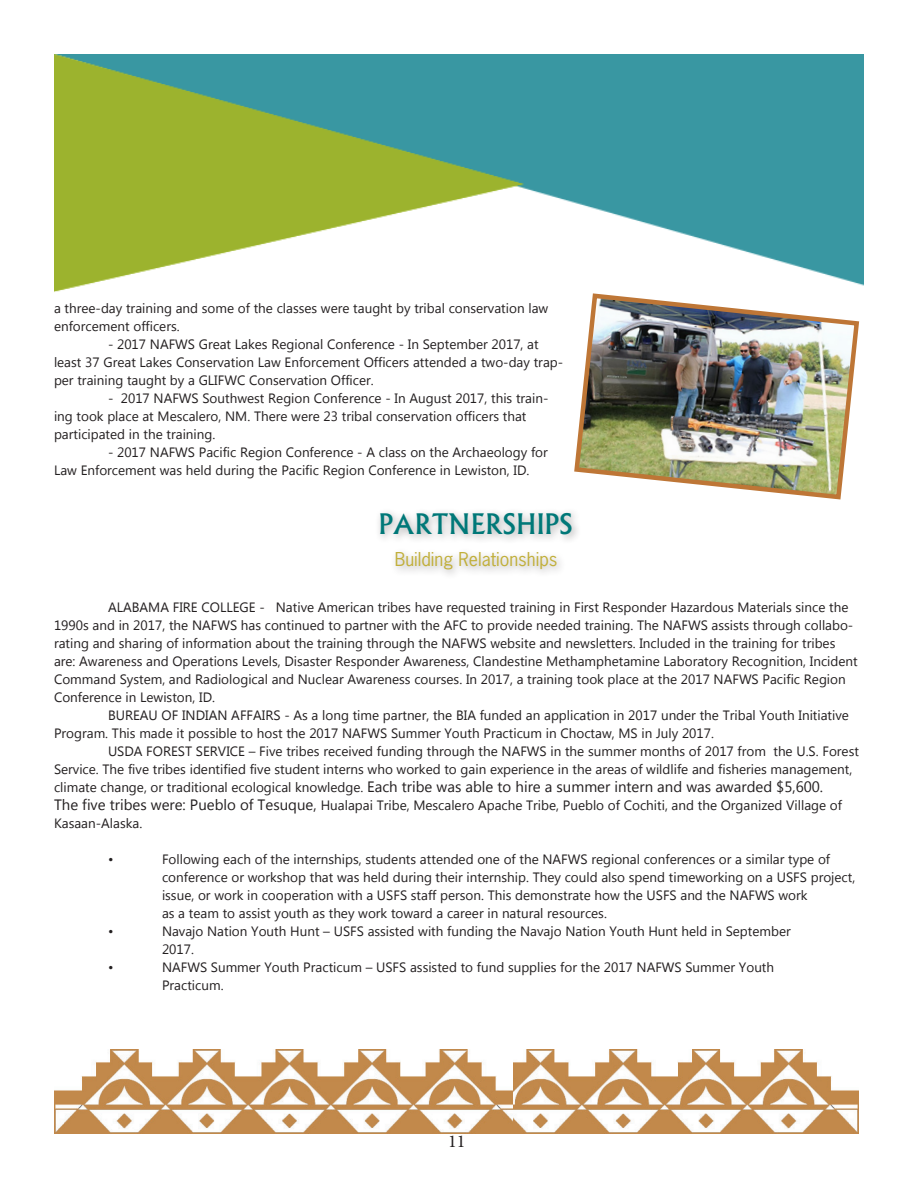
<style>
.page{position:relative;width:918px;height:1188px;background:#fff}
.page>*{position:absolute;margin:0;border:0;box-sizing:border-box;transform-origin:0 0}
.t1{font:500 27px "Albertus";color:#007878}
.t2{font:18px "News Gothic Std";color:#c1af3a}
.t3{font:18px "Minion Pro";color:#231f20}
.t4{font:15px "Myanmar Text";color:#231f20}
.t5{font:13.5px/18px "Myanmar Text";color:#231f20}
.s1{font-size:13.5px}
.s2{font-size:15px}
</style>
<div class="page">
<img style="left:54px;top:54px;width:810px;height:238px">
<img style="left:54px;top:1049px;width:459px;height:85px">
<img style="left:513px;top:1049px;width:346px;height:85px">
<img style="left:572px;top:291px;width:290px;height:209px">
<div style="left:375px;top:507px;width:206px;height:72px;background:#231f20;opacity:.39"></div>
<p class="t5" style="left:54px;top:299px;width:496px">a three-day training and some of the classes were taught by tribal conservation law enforcement officers.</p>
<p class="t5" style="left:54px;top:335px;width:511px;text-indent:54px">- 2017 NAFWS Great Lakes Regional Conference - In September 2017, at least 37 Great Lakes Conservation Law Enforcement Officers attended a two-day trap&shy;per training taught by a GLIFWC Conservation Officer.</p>
<p class="t5" style="left:54px;top:389px;width:496px;text-indent:54px">- 2017 NAFWS Southwest Region Conference - In August 2017, this train&shy;ing took place at Mescalero, NM. There were 23 tribal conservation officers that participated in the training.</p>
<p class="t5" style="left:54px;top:443px;width:495px;text-indent:54px">- 2017 NAFWS Pacific Region Conference - A class on the Archaeology for<br>Law Enforcement was held during the Pacific Region Conference in Lewiston, ID.</p>
<p class="t1" style="left:379px;top:507px;width:195px">PARTNERSHIPS</p>
<p class="t2" style="left:395px;top:548px;width:164px">Building Relationships</p>
<p class="t5" style="left:54px;top:599px;width:805px;text-indent:54px">ALABAMA FIRE COLLEGE - Native American tribes have requested training in First Responder Hazardous Materials since the 1990s and in 2017, the NAFWS has continued to partner with the AFC to provide needed training. The NAFWS assists through collabo&shy;rating and sharing of information about the training through the NAFWS website and newsletters. Included in the training for tribes are: Awareness and Operations Levels, Disaster Responder Awareness, Clandestine Methamphetamine Laboratory Recognition, Incident Command System, and Radiological and Nuclear Awareness courses. In 2017, a training took place at the 2017 NAFWS Pacific Region Conference in Lewiston, ID.</p>
<p class="t5" style="left:54px;top:707px;width:797px;text-indent:54px">BUREAU OF INDIAN AFFAIRS - As a long time partner, the BIA funded an application in 2017 under the Tribal Youth Initiative<br>Program. This made it possible to host the 2017 NAFWS Summer Youth Practicum in Choctaw, MS in July 2017.</p>
<p class="t5" style="left:54px;top:743px;width:806px;text-indent:54px">USDA FOREST SERVICE – Five tribes received funding through the NAFWS in the summer months of 2017 from the U.S. Forest<br>Service. The five tribes identified five student interns who worked to gain experience in the areas of wildlife and fisheries management,</p>
<p class="t4" style="left:54px;top:779px;width:771px"><span class="s1">climate change, or traditional ecological knowledge.</span> Each tribe was able to hire a summer intern and was awarded $5,600.</p>
<p class="t5" style="left:54px;top:797px;width:790px"><span class="s2">The five tribes were: Pueblo of Tesuque,</span> Hualapai Tribe, Mescalero Apache Tribe, Pueblo of Cochiti, and the Organized Village of<br>Kasaan-Alaska.</p>
<p class="t5" style="left:108px;top:851px;width:7px">•</p>
<p class="t5" style="left:162px;top:851px;width:695px">Following each of the internships, students attended one of the NAFWS regional conferences or a similar type of conference or workshop that was held during their internship. They could also spend timeworking on a USFS project, issue, or work in cooperation with a USFS staff person. This demonstrate how the USFS and the NAFWS work<br>as a team to assist youth as they work toward a career in natural resources.</p>
<p class="t5" style="left:108px;top:923px;width:7px">•</p>
<p class="t5" style="left:162px;top:923px;width:630px">Navajo Nation Youth Hunt – USFS assisted with funding the Navajo Nation Youth Hunt held in September<br>2017.</p>
<p class="t5" style="left:108px;top:959px;width:7px">•</p>
<p class="t5" style="left:162px;top:959px;width:614px">NAFWS Summer Youth Practicum – USFS assisted to fund supplies for the 2017 NAFWS Summer Youth<br>Practicum.</p>
<h2 class="t3" style="left:448px;top:1129px;width:19px">11</h2>
</div>
